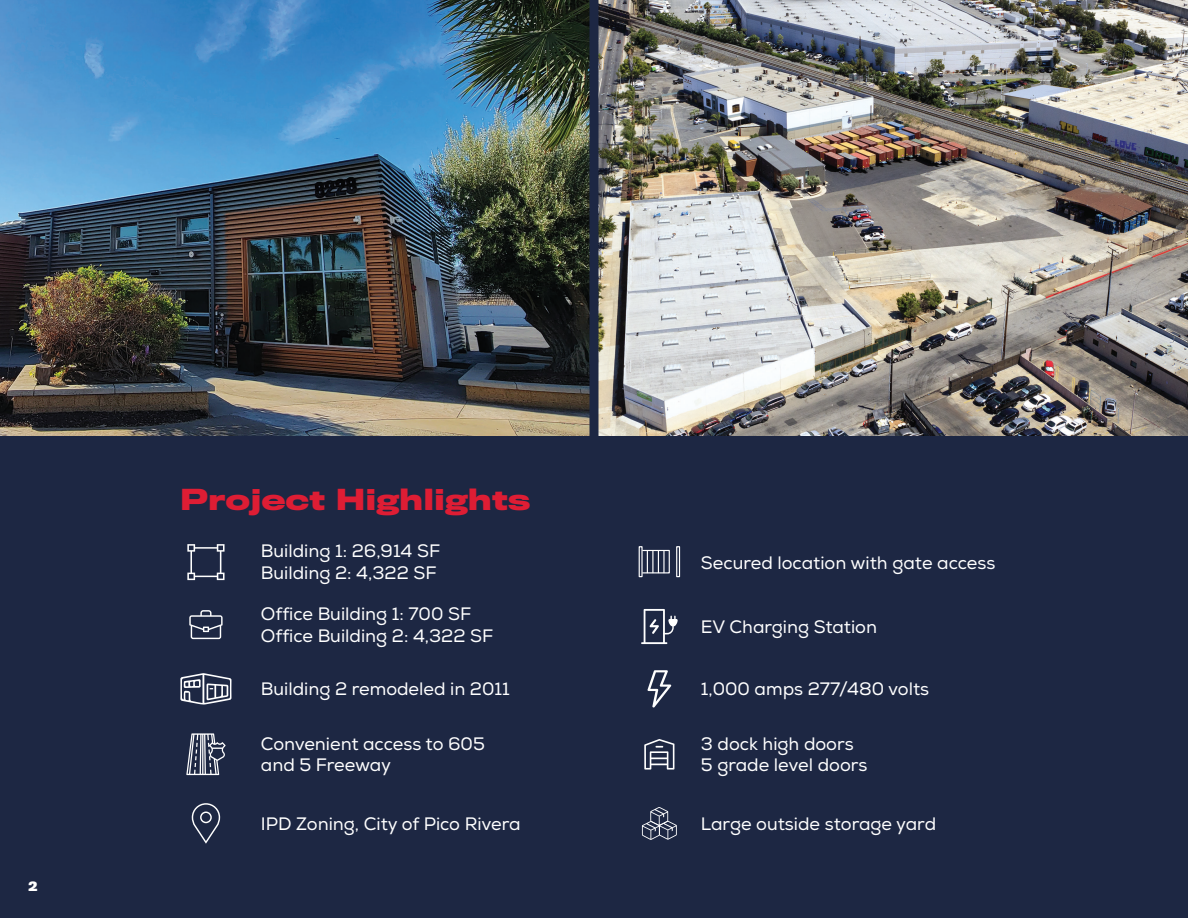
<style>
.page{position:relative;width:1188px;height:918px;background:#1d2743}
.page>*{position:absolute;margin:0;border:0;box-sizing:border-box;transform-origin:0 0}
.t1{font:700 27px "Titling Gothic FB Wide";color:#de1d34}
.t2{font:18px/21.6px "Nexa";color:#fff}
.t3{font:700 12px "Titling Gothic FB";color:#fff}
</style>
<div class="page">
<img style="left:0;top:0;width:590px;height:436px">
<img style="left:598px;top:0;width:590px;height:436px">
<svg style="left:647px;top:670px;width:24px;height:38px"></svg>
<svg style="left:186px;top:733px;width:40px;height:42px"></svg>
<svg style="left:642px;top:807px;width:35px;height:33px"></svg>
<svg style="left:187px;top:544px;width:38px;height:36px"></svg>
<svg style="left:180px;top:673px;width:52px;height:32px"></svg>
<svg style="left:644px;top:739px;width:30px;height:31px"></svg>
<svg style="left:191px;top:803px;width:30px;height:41px"></svg>
<div style="left:676px;top:546px;width:4px;height:31px;border:1px solid #fff"></div>
<div style="left:639px;top:546px;width:4px;height:31px;border:1px solid #fff"></div>
<div style="left:642px;top:550px;width:28px;height:23px;border:1px solid #fff"></div>
<hr style="left:663px;top:550px;width:2px;height:23px;background:#fff">
<svg style="left:647px;top:550px;width:12px;height:23px"></svg>
<svg style="left:641px;top:609px;width:37px;height:35px"></svg>
<svg style="left:189px;top:610px;width:34px;height:29px"></svg>
<p class="t3" style="left:29px;top:879px;width:10px">2</p>
<h1 class="t1" style="left:180px;top:482px;width:352px">Project Highlights</h1>
<p class="t2" style="left:261px;top:540px;width:181px">Building 1: 26,914 SF<br>Building 2: 4,322 SF</p>
<p class="t2" style="left:261px;top:603px;width:234px">Office Building 1: 700 SF<br>Office Building 2: 4,322 SF</p>
<p class="t2" style="left:261px;top:678px;width:250px">Building 2 remodeled in 2011</p>
<p class="t2" style="left:261px;top:733px;width:225px">Convenient access to 605 and 5 Freeway</p>
<p class="t2" style="left:261px;top:813px;width:261px">IPD Zoning, City of Pico Rivera</p>
<p class="t2" style="left:701px;top:552px;width:296px">Secured location with gate access</p>
<p class="t2" style="left:701px;top:616px;width:178px">EV Charging Station</p>
<p class="t2" style="left:701px;top:678px;width:230px">1,000 amps 277/480 volts</p>
<p class="t2" style="left:701px;top:733px;width:168px">3 dock high doors<br>5 grade level doors</p>
<p class="t2" style="left:701px;top:813px;width:237px">Large outside storage yard</p>
</div>
